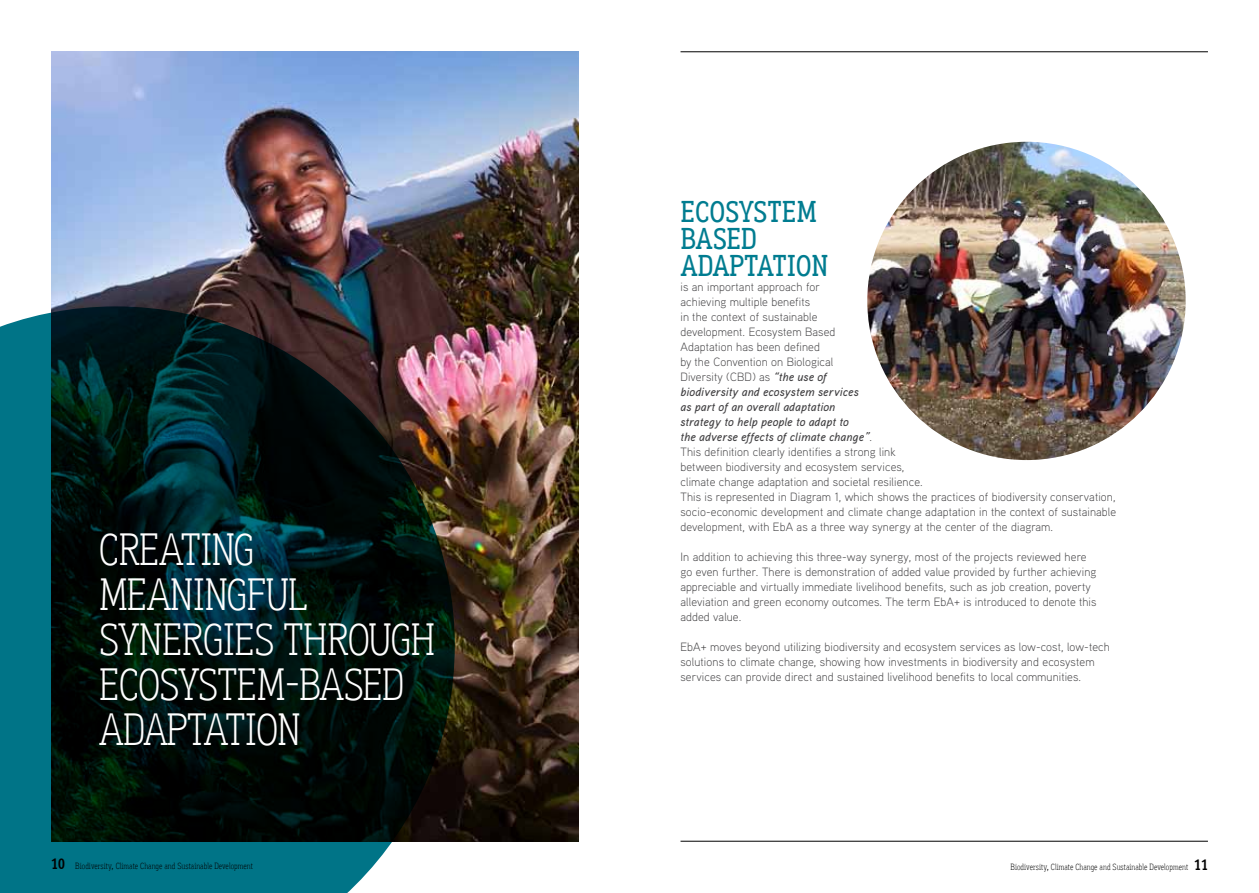
<style>
.page{position:relative;width:1259px;height:893px;background:#fff}
.page>*{position:absolute;margin:0;border:0;box-sizing:border-box;transform-origin:0 0}
.t1{font:300 45px/45px "Aaux Office";letter-spacing:-.02em;color:#fff}
.t2{font:300 45px/45px "Aaux Office";letter-spacing:-.04em;color:#fff}
.t3{font:500 30px/27px "Aaux Office";color:#007c90}
.t4{font:300 12px/15px "Aaux Pro";letter-spacing:.01em;color:#414042}
.t5{font:12px/15px "Aaux Pro Medium Italic OSF";letter-spacing:.01em;color:#414042}
.t6{font:300 9px "Aaux Office";color:#000}
.s1{font-family:"Aaux Pro Medium Italic OSF";font-weight:400}
.s2{font-family:"Aaux Pro";font-weight:300}
.s3{font-weight:700;font-size:15px}
</style>
<div class="page">
<div style="left:0;top:312px;width:392px;height:581px;background:#007487"></div>
<img style="left:51px;top:51px;width:527px;height:791px">
<img style="left:867px;top:142px;width:318px;height:318px;border-radius:159px">
<hr style="left:680px;top:51px;width:528px;height:1px;background:#000">
<hr style="left:680px;top:841px;width:528px;height:1px;background:#000">
<h1 class="t1" style="left:99px;top:527px;width:210px">CREATING<br>MEANINGFUL<br>SYNERGIE S THROU</h1>
<h1 class="t2" style="left:99px;top:617px;width:334px;text-indent:292px">GH<br>ECOSYSTEM-BASED<br>ADAPTATIO N</h1>
<h2 class="t3" style="left:680px;top:198px;width:150px">ECOSYSTEM<br>BASED<br>ADAPTATION</h2>
<p class="t4" style="left:680px;top:279px;width:157px">is an important approach for achieving multiple benefits<br>in the context of sustainable development. Ecosystem Based<br>Adaptation has been defined<br>by the Convention on Biological<br>Diversity (CBD) as <span class="s1">“the use of</span></p>
<p class="t5" style="left:680px;top:384px;width:193px">biodiversity and ecosystem services as part of an overall adaptation strategy to help people to adapt to<br>the adverse effects of climate change”<span class="s2">.</span></p>
<p class="t4" style="left:680px;top:444px;width:437px">This definition clearly identifies a strong link<br>between biodiversity and ecosystem services,<br>climate change adaptation and societal resilience.<br>This is represented in Diagram 1, which shows the practices of biodiversity conservation, socio-economic development and climate change adaptation in the context of sustainable development, with EbA as a three way synergy at the center of the diagram.</p>
<p class="t4" style="left:680px;top:549px;width:417px">In addition to achieving this three-way synergy, most of the projects reviewed here go even further. There is demonstration of added value provided by further achieving appreciable and virtually immediate livelihood benefits, such as job creation, poverty alleviation and green economy outcomes. The term EbA+ is introduced to denote this added value.</p>
<p class="t4" style="left:680px;top:639px;width:431px">EbA+ moves beyond utilizing biodiversity and ecosystem services as low-cost, low-tech solutions to climate change, showing how investments in biodiversity and ecosystem services can provide direct and sustained livelihood benefits to local communities.</p>
<p class="t6" style="left:51px;top:861px;width:203px"><span class="s3">10</span> Biodiversity, Climate Change and Sustainable Development</p>
<p class="t6" style="left:1010px;top:862px;width:199px">Biodiversity, Climate Change and Sustainable Development <span class="s3">11</span></p>
</div>
